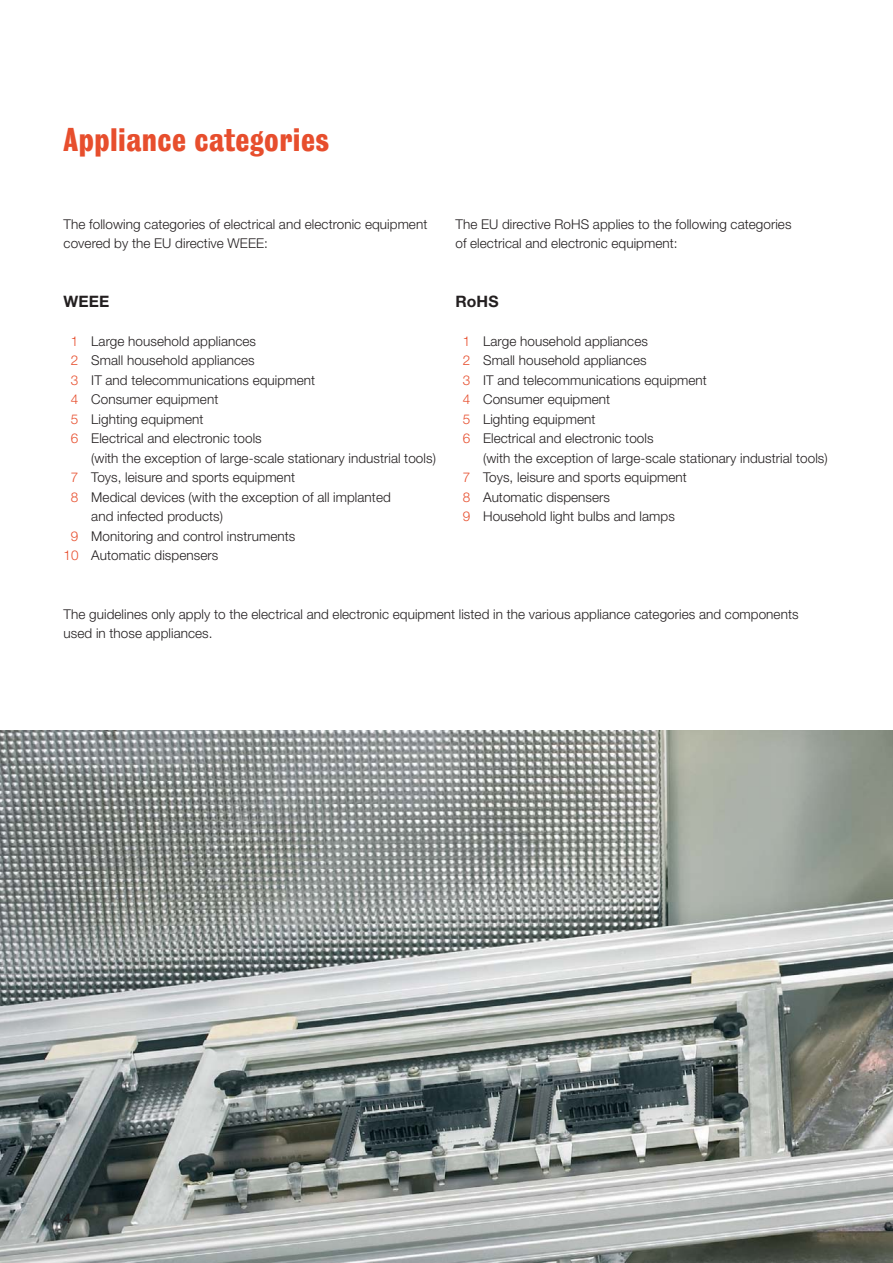
<style>
.page{position:relative;width:893px;height:1263px;background:#fff}
.page>*{position:absolute;margin:0;border:0;box-sizing:border-box;transform-origin:0 0}
.t1{font:30px "Grot Nr 9 SB Bol Con";letter-spacing:.015em;color:#e74e2d}
.t2{font:700 15.75px "Helvetica Neue";letter-spacing:.005em;color:#231f20}
.t3{font:300 13.5px/19.5px "Helvetica Neue";letter-spacing:.005em;color:#231f20}
.t4{font:700 13.5px "Helvetica Neue";color:#231f20}
.s1{color:#e74e2d}
</style>
<div class="page">
<svg style="left:0;top:730px;width:892px;height:533px;background:#979c99"></svg>
<h1 class="t1" style="left:64px;top:127px;width:267px">Appliance categories</h1>
<p class="t3" style="left:64px;top:215px;width:365px">The following categories of electrical and electronic equipment covered by the EU directive WEEE:</p>
<p class="t2" style="left:64px;top:295px;width:47px">WEEE</p>
<p class="t3" style="left:71px;top:332px;width:245px"><span class="s1">1</span> Large household appliances<br><span class="s1">2</span> Small household appliances<br><span class="s1">3</span> IT and telecommunications equipment<br><span class="s1">4</span> Consumer equipment<br><span class="s1">5</span> Lighting equipment<br><span class="s1">6</span> Electrical and electronic tools</p>
<p class="t3" style="left:91px;top:449px;width:346px">(with the exception of large-scale stationary industrial tools)</p>
<p class="t3" style="left:71px;top:469px;width:225px"><span class="s1">7</span> Toys, leisure and sports equipment</p>
<p class="t3" style="left:71px;top:488px;width:321px"><span class="s1">8</span> Medical devices (with the exception of all implanted</p>
<p class="t3" style="left:91px;top:508px;width:133px">and infected products)</p>
<p class="t3" style="left:71px;top:527px;width:226px"><span class="s1">9</span> Monitoring and control instruments</p>
<p class="t3" style="left:64px;top:547px;width:156px"><span class="s1">10</span> Automatic dispensers</p>
<p class="t3" style="left:455px;top:215px;width:337px">The EU directive RoHS applies to the following categories of electrical and electronic equipment:</p>
<p class="t2" style="left:455px;top:295px;width:45px">RoHS</p>
<p class="t3" style="left:463px;top:332px;width:245px"><span class="s1">1</span> Large household appliances<br><span class="s1">2</span> Small household appliances<br><span class="s1">3</span> IT and telecommunications equipment<br><span class="s1">4</span> Consumer equipment<br><span class="s1">5</span> Lighting equipment<br><span class="s1">6</span> Electrical and electronic tools</p>
<p class="t3" style="left:463px;top:449px;width:366px;text-indent:20px">(with the exception of large-scale stationary industrial tools)<br><span class="s1">7</span> Toys, leisure and sports equipment<br><span class="s1">8</span> Automatic dispensers<br><span class="s1">9</span> Household light bulbs and lamps</p>
<p class="t3" style="left:64px;top:605px;width:736px">The guidelines only apply to the electrical and electronic equipment listed in the various appliance categories and components used in those appliances.</p>
<p class="t4" style="left:64px;top:1214px;width:9px">4</p>
</div>
